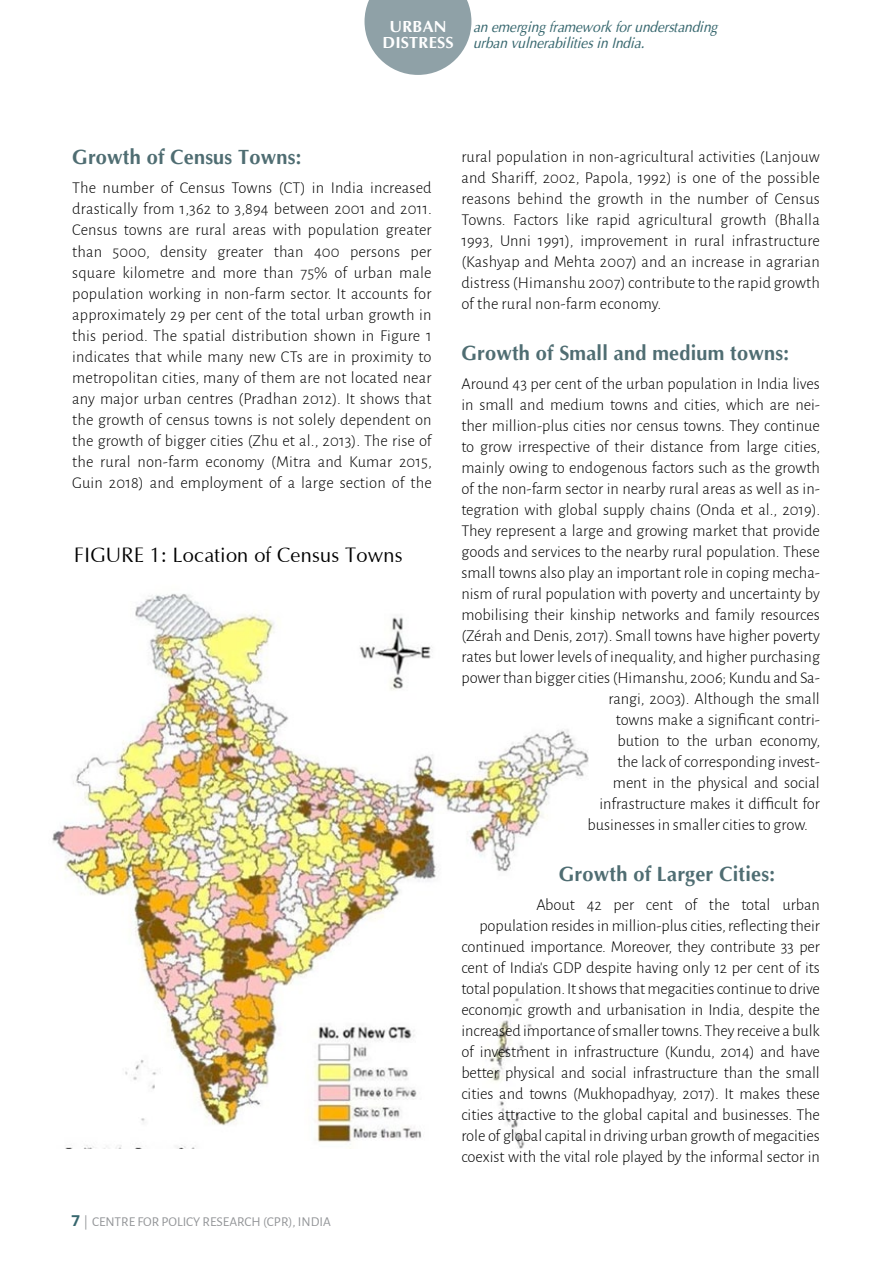
<style>
.page{position:relative;width:893px;height:1263px;background:#fff}
.page>*{position:absolute;margin:0;border:0;box-sizing:border-box;transform-origin:0 0}
.t1{font:700 21px "Optima";letter-spacing:.01em;color:#4f6d72;scale:.95 1}
.t2{font:21px "Optima";letter-spacing:.01em;color:#000;scale:.95 1}
.t3{font:300 16.5px/21px "Alegreya Sans";color:#000;text-align:justify}
.t4{font:700 16.35px/16.4px "Optima";letter-spacing:.01em;color:#fff;text-align:center}
.t5{font:italic 15px/16.5px "Optima";color:#37676e;scale:.9 1}
.t6{font:13.5px "Alegreya Sans";color:#939598}
.s1{font-family:"Open Sans";font-weight:700;font-size:15px;color:#37676e}
</style>
<div class="page">
<img style="left:52px;top:593px;width:537px;height:556px">
<svg style="left:364px;top:0;width:107px;height:75px"></svg>
<p class="t4" style="left:382px;top:19px;width:73px">U rban<br>Distress</p>
<p class="t5" style="left:473px;top:18px;width:273px">an emerging framework for understanding urban vulnerabilities in India.</p>
<p class="t1" style="left:72px;top:145px;width:243px">Growth of Census Towns:</p>
<p class="t3" style="left:72px;top:177px;width:361px">The number of Census Towns (CT) in India increased drastically from 1,362 to 3,894 between 2001 and 2011.<br>Census towns are rural areas with population greater than 5000, density greater than 400 persons per square kilometre and more than 75% of urban male population working in non-farm sector. It accounts for approximately 29 per cent of the total urban growth in this period. The spatial distribution shown in Figure 1 indicates that while many new CTs are in proximity to metropolitan cities, many of them are not located near any major urban centres (Pradhan 2012). It shows that the growth of census towns is not solely dependent on the growth of bigger cities (Zhu et al., 2013). The rise of the rural non-farm economy (Mitra and Kumar 2015, Guin 2018) and employment of a large section of the</p>
<p class="t2" style="left:74px;top:544px;width:24px">Figure</p>
<p class="t2" style="left:150px;top:544px;width:267px">1: Location of Census Towns</p>
<p class="t6" style="left:71px;top:1212px;width:261px"><span class="s1">7</span> | CENTRE FOR POLICY RESEARCH (CPR), INDIA</p>
<p class="t3" style="left:461px;top:145px;width:360px">rural population in non-agricultural activities (Lanjouw and Shariff, 2002, Papola, 1992) is one of the possible reasons behind the growth in the number of Census Towns. Factors like rapid agricultural growth (Bhalla 1993, Unni 1991), improvement in rural infrastructure (Kashyap and Mehta 2007) and an increase in agrarian distress (Himanshu 2007) contribute to the rapid growth of the rural non-farm economy.</p>
<p class="t1" style="left:461px;top:341px;width:346px">Growth of Small and medium towns:</p>
<p class="t3" style="left:461px;top:373px;width:360px">Around 43 per cent of the urban population in India lives</p>
<p class="t3" style="left:461px;top:394px;width:360px">in small and medium towns and cities, which are nei-</p>
<p class="t3" style="left:461px;top:415px;width:360px">ther million-plus cities nor census towns. They continue</p>
<p class="t3" style="left:461px;top:436px;width:360px">to grow irrespective of their distance from large cities,</p>
<p class="t3" style="left:461px;top:457px;width:360px">mainly owing to endogenous factors such as the growth</p>
<p class="t3" style="left:461px;top:478px;width:360px">of the non-farm sector in nearby rural areas as well as in-</p>
<p class="t3" style="left:461px;top:499px;width:360px">tegration with global supply chains (Onda et al., 2019).</p>
<p class="t3" style="left:461px;top:520px;width:360px">They represent a large and growing market that provide</p>
<p class="t3" style="left:461px;top:541px;width:360px">goods and services to the nearby rural population. These</p>
<p class="t3" style="left:461px;top:562px;width:360px">small towns also play an important role in coping mecha-</p>
<p class="t3" style="left:461px;top:583px;width:360px">nism of rural population with poverty and uncertainty by</p>
<p class="t3" style="left:461px;top:604px;width:360px">mobilising their kinship networks and family resources</p>
<p class="t3" style="left:461px;top:625px;width:360px">(Zérah and Denis, 2017). Small towns have higher poverty</p>
<p class="t3" style="left:461px;top:646px;width:360px">rates but lower levels of inequality, and higher purchasing</p>
<p class="t3" style="left:461px;top:667px;width:360px">power than bigger cities (Himanshu, 2006; Kundu and Sa-</p>
<p class="t3" style="left:608px;top:688px;width:213px">rangi, 2003). Although the small</p>
<p class="t3" style="left:616px;top:709px;width:205px">towns make a significant contri-</p>
<p class="t3" style="left:617px;top:730px;width:204px">bution to the urban economy,</p>
<p class="t3" style="left:617px;top:751px;width:204px">the lack of corresponding invest-</p>
<p class="t3" style="left:613px;top:772px;width:208px">ment in the physical and social</p>
<p class="t3" style="left:599px;top:793px;width:222px">infrastructure makes it difficult for</p>
<p class="t3" style="left:587px;top:814px;width:222px">businesses in smaller cities to grow.</p>
<p class="t1" style="left:559px;top:862px;width:229px">Growth of Larger Cities:</p>
<p class="t3" style="left:461px;top:894px;width:360px;text-align:right">About 42 per cent of the total urban<br>population resides in million-plus cities, reflecting their continued importance. Moreover, they contribute 33 per cent of India’s GDP despite having only 12 per cent of its total population. It shows that megacities continue to drive economic growth and urbanisation in India, despite the increased importance of smaller towns. They receive a bulk of investment in infrastructure (Kundu, 2014) and have better physical and social infrastructure than the small cities and towns (Mukhopadhyay, 2017). It makes these cities attractive to the global capital and businesses. The role of global capital in driving urban growth of megacities coexist with the vital role played by the informal sector in</p>
</div>
